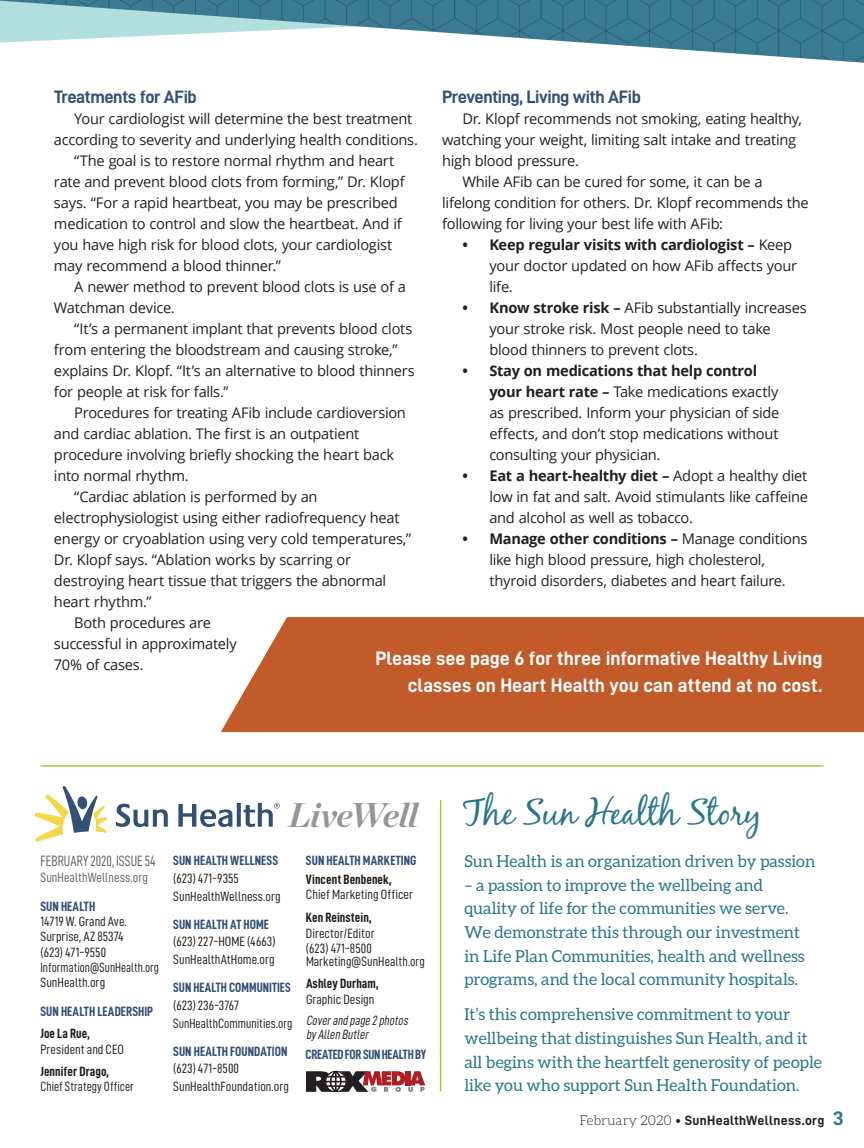
<style>
.page{position:relative;width:864px;height:1148px;background:#fff}
.page>*{position:absolute;margin:0;border:0;box-sizing:border-box;transform-origin:0 0}
.t1{font:36px "Black Jack";color:#29768d}
.t2{font:italic 700 34.2px "Chronicle Display";letter-spacing:-.025em;color:#939598}
.t3{font:19.5px/27px "D DIN Bold";color:#fff;text-align:right}
.t4{font:18px "D DIN Bold";letter-spacing:-.03em;color:#335076}
.t5{font:16.5px/23.7px "Aleo";color:#29768d}
.t6{font:15px "D DIN Condensed";color:#636466;scale:.9 1}
.t7{font:14.7px/21px "Open Sans";letter-spacing:-.02em;color:#231f20}
.t8{font:13.5px/15.3px "D DIN Condensed";color:#231f20}
.t9{font:13.5px "D DIN Condensed Bold";letter-spacing:.005em;color:#335076}
.t10{font:13.5px "D DIN Condensed Bold";color:#231f20}
.t11{font:13.5px "D DIN Bold";letter-spacing:.025em;color:#231f20}
.t12{font:italic 13.5px/14.1px "D DIN Condensed";color:#231f20;scale:.92 1}
.t13{font:13.5px "D DIN Condensed";color:#636466}
.t14{font:13.5px "D DIN Condensed Bold";letter-spacing:-.02em;color:#335076}
.t15{font:13.5px "D DIN Condensed";color:#231f20;scale:.93 1}
.s1{font-weight:700}
.s2{font-family:"Aleo";font-weight:300}
.s3{font-family:"D DIN Exp Bold";font-size:19.5px;color:#29768d}
</style>
<div class="page">
<hr style="left:40px;top:765px;width:784px;height:1px;background:#b0c136">
<svg style="left:0;top:0;width:864px;height:62px"></svg>
<div style="left:221px;top:617px;width:643px;height:115px;background:#c35a2a"></div>
<svg style="left:306px;top:1070px;width:119px;height:21px"></svg>
<svg style="left:35px;top:786px;width:72px;height:55px"></svg>
<svg style="left:116px;top:803px;width:52px;height:24px"></svg>
<svg style="left:178px;top:804px;width:54px;height:23px"></svg>
<svg style="left:237px;top:803px;width:4px;height:23px"></svg>
<svg style="left:244px;top:803px;width:36px;height:24px"></svg>
<hr style="left:440px;top:800px;width:1px;height:291px;background:#b0c136">
<p class="t4" style="left:54px;top:87px;width:144px">Treatments for AFib</p>
<p class="t7" style="left:74px;top:108px;width:340px">Your cardiologist will determine the best treatment</p>
<p class="t7" style="left:54px;top:129px;width:365px">according to severity and underlying health conditions.</p>
<p class="t7" style="left:74px;top:150px;width:322px">“The goal is to restore normal rhythm and heart</p>
<p class="t7" style="left:54px;top:171px;width:352px">rate and prevent blood clots from forming,” Dr. Klopf</p>
<p class="t7" style="left:54px;top:192px;width:345px">says. “For a rapid heartbeat, you may be prescribed</p>
<p class="t7" style="left:54px;top:213px;width:349px">medication to control and slow the heartbeat. And if</p>
<p class="t7" style="left:54px;top:234px;width:340px">you have high risk for blood clots, your cardiologist</p>
<p class="t7" style="left:54px;top:255px;width:229px">may recommend a blood thinner.”</p>
<p class="t7" style="left:74px;top:276px;width:333px">A newer method to prevent blood clots is use of a</p>
<p class="t7" style="left:54px;top:297px;width:122px">Watchman device.</p>
<p class="t7" style="left:74px;top:318px;width:340px">“It’s a permanent implant that prevents blood clots</p>
<p class="t7" style="left:54px;top:339px;width:345px">from entering the bloodstream and causing stroke,”</p>
<p class="t7" style="left:54px;top:360px;width:362px">explains Dr. Klopf. “It’s an alternative to blood thinners</p>
<p class="t7" style="left:54px;top:381px;width:176px">for people at risk for falls.”</p>
<p class="t7" style="left:74px;top:402px;width:333px">Procedures for treating AFib include cardioversion</p>
<p class="t7" style="left:54px;top:423px;width:307px">and cardiac ablation. The first is an outpatient</p>
<p class="t7" style="left:54px;top:444px;width:342px">procedure involving briefly shocking the heart back</p>
<p class="t7" style="left:54px;top:465px;width:136px">into normal rhythm.</p>
<p class="t7" style="left:74px;top:486px;width:245px">“Cardiac ablation is performed by an</p>
<p class="t7" style="left:54px;top:507px;width:347px">electrophysiologist using either radiofrequency heat</p>
<p class="t7" style="left:54px;top:528px;width:359px">energy or cryoablation using very cold temperatures,”</p>
<p class="t7" style="left:54px;top:549px;width:299px">Dr. Klopf says. “Ablation works by scarring or</p>
<p class="t7" style="left:54px;top:570px;width:334px">destroying heart tissue that triggers the abnormal</p>
<p class="t7" style="left:54px;top:591px;width:99px">heart rhythm.”</p>
<p class="t7" style="left:74px;top:612px;width:138px">Both procedures are</p>
<p class="t7" style="left:54px;top:633px;width:184px">successful in approximately</p>
<p class="t7" style="left:54px;top:654px;width:91px">70% of cases.</p>
<p class="t4" style="left:442px;top:87px;width:200px">Preventing, Living with AFib</p>
<p class="t7" style="left:462px;top:108px;width:341px">Dr. Klopf recommends not smoking, eating healthy,</p>
<p class="t7" style="left:442px;top:129px;width:356px">watching your weight, limiting salt intake and treating</p>
<p class="t7" style="left:442px;top:150px;width:138px">high blood pressure.</p>
<p class="t7" style="left:462px;top:171px;width:302px">While AFib can be cured for some, it can be a</p>
<p class="t7" style="left:442px;top:192px;width:368px">lifelong condition for others. Dr. Klopf recommends the</p>
<p class="t7" style="left:442px;top:213px;width:282px">following for living your best life with AFib:</p>
<p class="t7" style="left:489px;top:234px;width:309px;text-indent:-27px"><span class="s1">• Keep regular visits with cardiologist –</span> Keep your doctor updated on how AFib affects your life.</p>
<p class="t7" style="left:489px;top:297px;width:319px;text-indent:-27px"><span class="s1">• Know stroke risk –</span> AFib substantially increases your stroke risk. Most people need to take blood thinners to prevent clots.</p>
<p class="t7" style="left:489px;top:360px;width:291px;text-indent:-27px"><span class="s1">• Stay on medications that help control your heart rate –</span> Take medications exactly as prescribed. Inform your physician of side effects, and don’t stop medications without consulting your physician.</p>
<p class="t7" style="left:489px;top:465px;width:320px;text-align:justify;text-indent:-27px"><span class="s1">• Eat a heart-healthy diet –</span> Adopt a healthy diet low in fat and salt. Avoid stimulants like caffeine and alcohol as well as tobacco.</p>
<p class="t7" style="left:489px;top:528px;width:320px;text-indent:-27px"><span class="s1">• Manage other conditions –</span> Manage conditions like high blood pressure, high cholesterol, thyroid disorders, diabetes and heart failure.</p>
<h3 class="t3" style="left:375px;top:644px;width:448px">Please see page 6 for three informative Healthy Living classes on Heart Health you can attend at no cost.</h3>
<p class="t6" style="left:40px;top:853px;width:130px">FEBRUARY2020, ISSUE 54</p>
<p class="t13" style="left:40px;top:869px;width:109px">SunHealthWellness.org</p>
<p class="t9" style="left:40px;top:898px;width:56px">SUN HEALTH</p>
<p class="t8" style="left:40px;top:913px;width:120px">14719 W. Grand Ave.<br>Surprise, AZ 85374<br>(623) 471-9550<br>Information@SunHealth.org<br>SunHealth.org</p>
<p class="t9" style="left:40px;top:1004px;width:114px">SUN HEALTH LEADERSHIP</p>
<p class="t10" style="left:40px;top:1026px;width:51px">Joe La Rue,</p>
<p class="t8" style="left:40px;top:1041px;width:85px">President and CEO</p>
<p class="t10" style="left:40px;top:1063px;width:70px">Jennifer Drago,</p>
<p class="t15" style="left:40px;top:1079px;width:102px">Chief Strategy Officer</p>
<h2 class="t2" style="left:288px;top:786px;width:132px">LiveWell</h2>
<p class="t9" style="left:173px;top:853px;width:107px">SUN HEALTH WELLNESS</p>
<p class="t8" style="left:173px;top:869px;width:109px;line-height:17.9px">(623) 471-9355<br>SunHealthWellness.org</p>
<p class="t9" style="left:173px;top:916px;width:97px">SUN HEALTH AT HOME</p>
<p class="t8" style="left:173px;top:932px;width:104px;line-height:17.9px">(623) 227-HOME (4663)<br>SunHealthAtHome.org</p>
<p class="t9" style="left:173px;top:980px;width:119px">SUN HEALTH COMMUNITIES</p>
<p class="t8" style="left:173px;top:996px;width:121px;line-height:17.9px">(623) 236-3767<br>SunHealthCommunities.org</p>
<p class="t9" style="left:173px;top:1043px;width:116px">SUN HEALTH FOUNDATION</p>
<p class="t8" style="left:173px;top:1059px;width:117px;line-height:17.9px">(623) 471-8500<br>SunHealthFoundation.org</p>
<p class="t9" style="left:306px;top:853px;width:112px">SUN HEALTH MARKETING</p>
<p class="t10" style="left:306px;top:871px;width:87px">Vincent Benbenek,</p>
<p class="t8" style="left:306px;top:887px;width:109px">Chief Marketing Officer</p>
<p class="t10" style="left:306px;top:909px;width:67px">Ken Reinstein,</p>
<p class="t8" style="left:306px;top:924px;width:70px">Director/Editor (623) 471-8500</p>
<p class="t8" style="left:306px;top:953px;width:121px">Marketing@SunHealth.org</p>
<p class="t10" style="left:306px;top:976px;width:74px">Ashley Durham,</p>
<p class="t8" style="left:306px;top:991px;width:70px">Graphic Design</p>
<p class="t12" style="left:306px;top:1012px;width:115px">Coverand page 2photos byAllen Butler</p>
<p class="t14" style="left:306px;top:1047px;width:122px">CREATED FOR SUN HEALTH BY</p>
<h1 class="t1" style="left:463px;top:790px;width:300px">The Sun Health Story</h1>
<p class="t5" style="left:464px;top:849px;width:352px">Sun Health is an organization driven by passion</p>
<p class="t5" style="left:464px;top:872px;width:342px">– a passion to improve the wellbeing and quality of life for the communities we serve.<br>We demonstrate this through our investment in Life Plan Communities, health and wellness programs, and the local community hospitals.</p>
<p class="t5" style="left:464px;top:1002px;width:359px">It’s this comprehensive commitment to your wellbeing that distinguishes Sun Health, and it all begins with the heartfelt generosity of people like you who support Sun Health Foundation.</p>
<p class="t11" style="left:579px;top:1112px;width:266px"><span class="s2">February 2020 •</span> SunHealthWellness.org <span class="s3">3</span></p>
</div>
